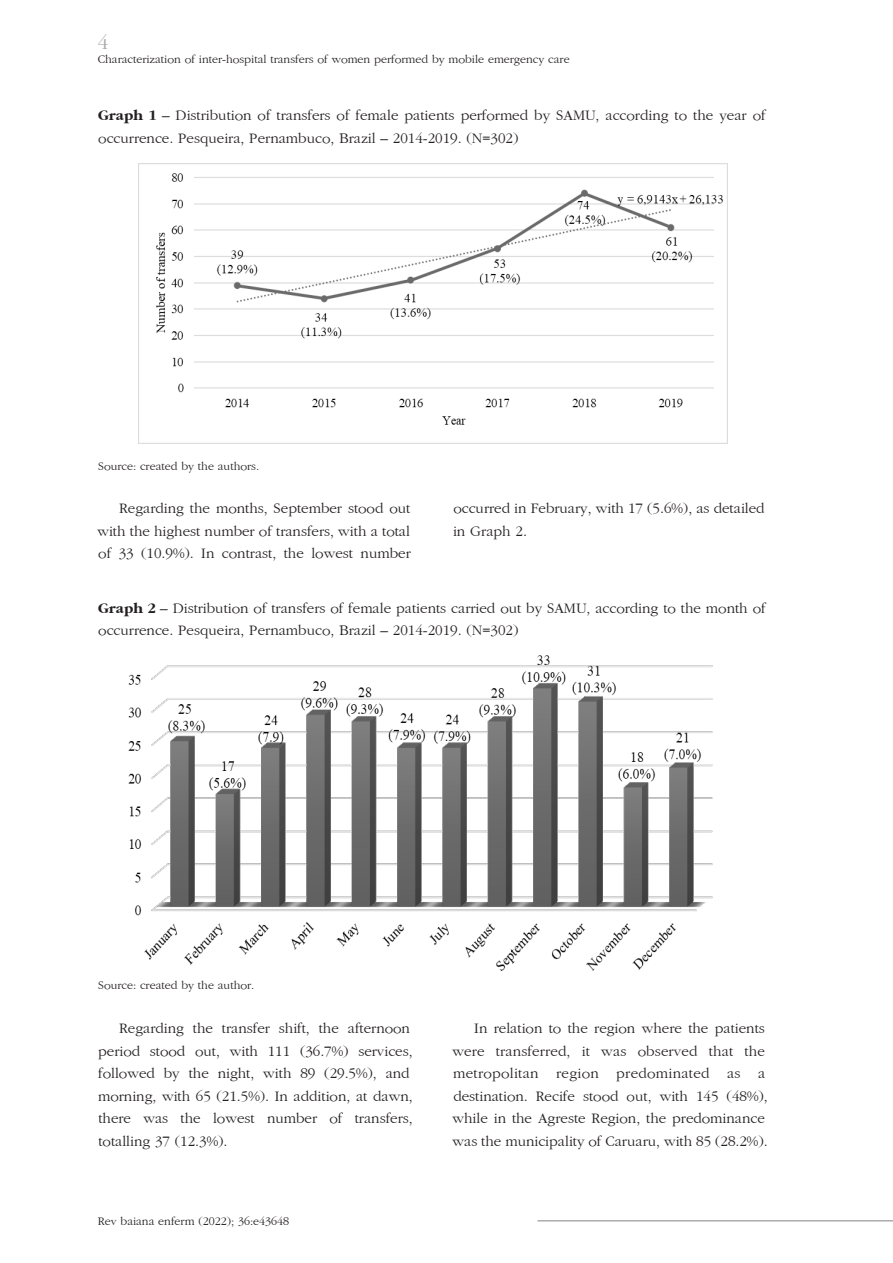
<style>
.page{position:relative;width:893px;height:1263px;background:#fff}
.page>*{position:absolute;margin:0;border:0;box-sizing:border-box;transform-origin:0 0}
.t1{font:21px "Gatineau Plain";color:#a8a9ad}
.txt{font:15px/22.5px "Gatineau Plain";color:#231f20}
.leg-tit1{font:15px/22.5px "Gatineau Plain";color:#231f20}
.leg1{font:12px "Gatineau Plain";color:#231f20}
.s1{font-family:"Gatineau";font-weight:700}
</style>
<div class="page">
<hr style="left:537px;top:1220px;width:356px;height:1px;background:#808285">
<img style="left:138px;top:164px;width:589px;height:280px">
<img style="left:128px;top:655px;width:585px;height:315px">
<h1 class="t1" style="left:98px;top:31px;width:12px">4</h1>
<p class="leg1" style="left:98px;top:53px;width:473px">Characterization of inter-hospital transfers of women performed by mobile emergency care</p>
<p class="leg-tit1" style="left:98px;top:105px;width:669px"><span class="s1">Graph 1</span> – Distribution of transfers of female patients performed by SAMU, according to the year of occurrence. Pesqueira, Pernambuco, Brazil – 2014-2019. (N=302)</p>
<p class="leg1" style="left:98px;top:460px;width:162px">Source: created by the authors.</p>
<p class="txt" style="left:97px;top:498px;width:315px;text-align:justify;text-indent:22px">Regarding the months, September stood out with the highest number of transfers, with a total of 33 (10.9%). In contrast, the lowest number</p>
<p class="txt" style="left:453px;top:498px;width:313px">occurred in February, with 17 (5.6%), as detailed in Graph 2.</p>
<p class="leg-tit1" style="left:98px;top:597px;width:669px"><span class="s1">Graph 2</span> – Distribution of transfers of female patients carried out by SAMU, according to the month of occurrence. Pesqueira, Pernambuco, Brazil – 2014-2019. (N=302)</p>
<p class="leg1" style="left:98px;top:979px;width:158px">Source: created by the author.</p>
<p class="txt" style="left:98px;top:1017px;width:316px;text-indent:21px">Regarding the transfer shift, the afternoon period stood out, with 111 (36.7%) services, followed by the night, with 89 (29.5%), and morning, with 65 (21.5%). In addition, at dawn, there was the lowest number of transfers, totalling 37 (12.3%).</p>
<p class="txt" style="left:452px;top:1017px;width:317px;text-indent:22px">In relation to the region where the patients were transferred, it was observed that the metropolitan region predominated as a destination. Recife stood out, with 145 (48%), while in the Agreste Region, the predominance was the municipality of Caruaru, with 85 (28.2%).</p>
<p class="leg1" style="left:98px;top:1214px;width:193px">Rev baiana enferm (2022); 36:e43648</p>
</div>
